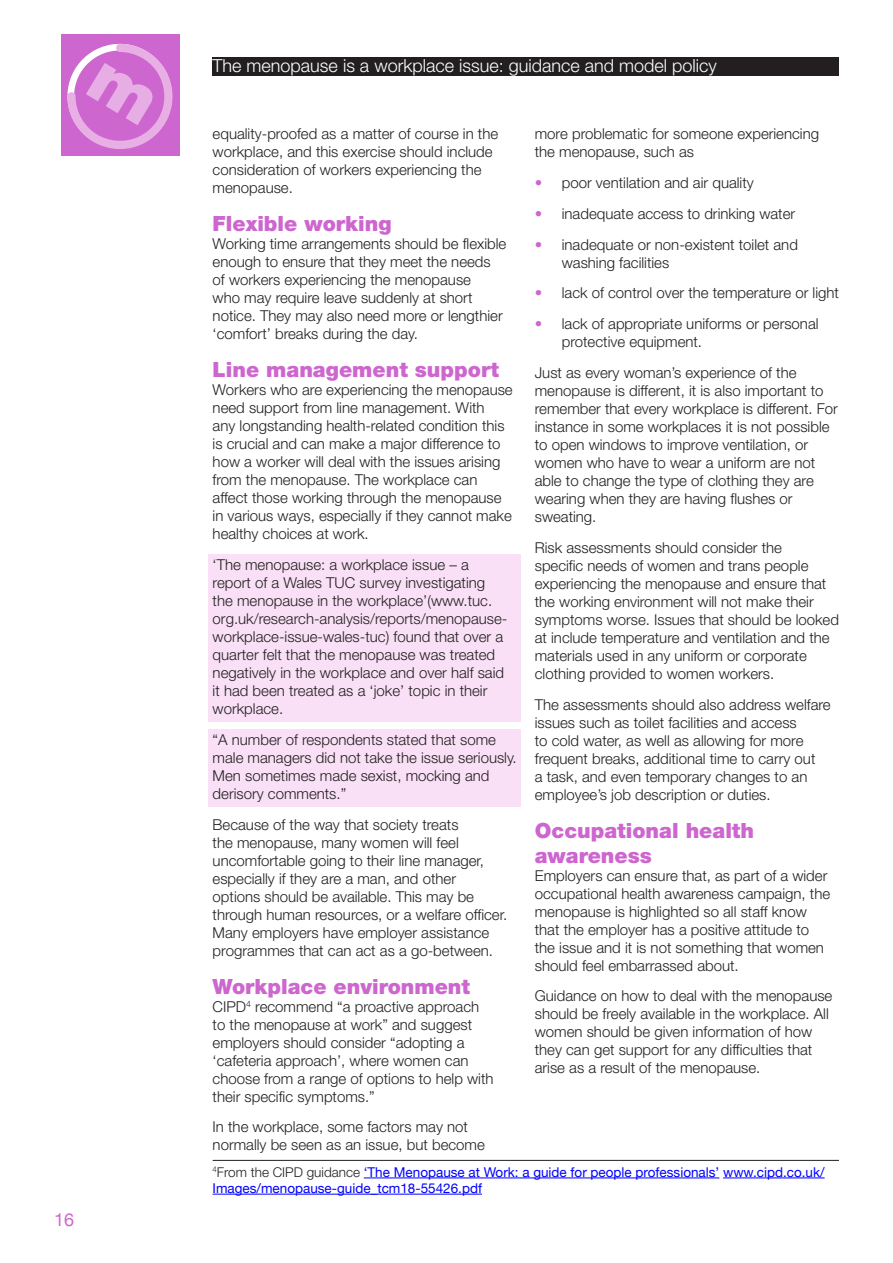
<style>
.page{position:relative;width:893px;height:1263px;background:#fff}
.page>*{position:absolute;margin:0;border:0;box-sizing:border-box;transform-origin:0 0}
.subheads{font:900 21px/25.2px "Helvetica Neue";color:#cd66ce}
.t1{font:300 18px "Helvetica Neue";color:#fff}
.t2{font:18px "Helvetica Neue";color:#cd66ce}
.Body_text{font:300 15px/18px "Helvetica Neue";color:#231f20}
.tint_box_text{font:300 15px/18px "Helvetica Neue";color:#231f20}
.footnote{font:13.5px/16.2px "Helvetica Neue";color:#00f}
.s1{font-weight:300;color:#231f20}
.s2{font-weight:700;color:#cd66ce}
</style>
<div class="page">
<div style="left:213px;top:57px;width:626px;height:18px;background:#231f20"></div>
<div style="left:62px;top:34px;width:118px;height:121px;background:#cd66ce"></div>
<div style="left:208px;top:554px;width:313px;height:167px;background:#f9e0f6"></div>
<div style="left:208px;top:729px;width:313px;height:77px;background:#f9e0f6"></div>
<hr style="left:213px;top:1160px;width:626px;height:1px;background:#231f20">
<hr style="left:364px;top:1177px;width:355px;height:1px;background:#00f">
<hr style="left:723px;top:1177px;width:102px;height:1px;background:#00f">
<hr style="left:213px;top:1194px;width:269px;height:1px;background:#00f">
<svg style="left:67px;top:43px;width:106px;height:106px"></svg>
<p class="t2" style="left:54px;top:1207px;width:22px">16</p>
<p class="t1" style="left:213px;top:54px;width:506px">The menopause is a workplace issue: guidance and model policy</p>
<p class="Body_text" style="left:213px;top:125px;width:287px">equality-proofed as a matter of course in the workplace, and this exercise should include consideration of workers experiencing the menopause.</p>
<p class="subheads" style="left:213px;top:211px;width:180px">Flexible working</p>
<p class="Body_text" style="left:213px;top:235px;width:295px">Working time arrangements should be flexible enough to ensure that they meet the needs of workers experiencing the menopause<br>who may require leave suddenly at short notice. They may also need more or lengthier ‘comfort’ breaks during the day.</p>
<p class="subheads" style="left:213px;top:357px;width:288px">Line management support</p>
<p class="Body_text" style="left:213px;top:381px;width:302px">Workers who are experiencing the menopause need support from line management. With<br>any longstanding health-related condition this is crucial and can make a major difference to how a worker will deal with the issues arising from the menopause. The workplace can affect those working through the menopause in various ways, especially if they cannot make healthy choices at work.</p>
<p class="tint_box_text" style="left:213px;top:555px;width:296px">‘The menopause: a workplace issue – a report of a Wales TUC survey investigating the menopause in the workplace’(www.tuc. org.uk/research-analysis/reports/menopause&shy;workplace-issue-wales-tuc) found that over a quarter felt that the menopause was treated negatively in the workplace and over half said it had been treated as a ‘joke’ topic in their workplace.</p>
<p class="tint_box_text" style="left:213px;top:730px;width:306px">“A number of respondents stated that some male managers did not take the issue seriously.<br>Men sometimes made sexist, mocking and derisory comments.”</p>
<p class="Body_text" style="left:213px;top:815px;width:296px">Because of the way that society treats<br>the menopause, many women will feel uncomfortable going to their line manager, especially if they are a man, and other options should be available. This may be through human resources, or a welfare officer.<br>Many employers have employer assistance programmes that can act as a go-between.</p>
<p class="subheads" style="left:213px;top:973px;width:259px">Workplace environment</p>
<p class="Body_text" style="left:213px;top:997px;width:282px">CIPD<sup>4</sup> recommend “a proactive approach to the menopause at work” and suggest employers should consider “adopting a ‘cafeteria approach’, where women can choose from a range of options to help with their specific symptoms.”</p>
<p class="Body_text" style="left:213px;top:1118px;width:274px">In the workplace, some factors may not normally be seen as an issue, but become</p>
<p class="footnote" style="left:213px;top:1164px;width:613px"><sup>4</sup><span class="s1">From the CIPD guidance</span> ‘The Menopause at Work: a guide for people professionals’ www.cipd.co.uk/<br>Images/menopause-guide_tcm18-55426.pdf</p>
<p class="Body_text" style="left:535px;top:125px;width:286px">more problematic for someone experiencing the menopause, such as</p>
<p class="Body_text" style="left:535px;top:173px;width:220px"><span class="s2">•</span> poor ventilation and air quality</p>
<p class="Body_text" style="left:535px;top:204px;width:262px"><span class="s2">•</span> inadequate access to drinking water</p>
<p class="Body_text" style="left:562px;top:235px;width:238px;text-indent:-27px"><span class="s2">•</span> inadequate or non-existent toilet and washing facilities</p>
<p class="Body_text" style="left:535px;top:284px;width:306px"><span class="s2">•</span> lack of control over the temperature or light</p>
<p class="Body_text" style="left:562px;top:315px;width:258px;text-indent:-27px"><span class="s2">•</span> lack of appropriate uniforms or personal protective equipment.</p>
<p class="Body_text" style="left:535px;top:363px;width:305px">Just as every woman’s experience of the menopause is different, it is also important to remember that every workplace is different. For instance in some workplaces it is not possible to open windows to improve ventilation, or women who have to wear a uniform are not able to change the type of clothing they are wearing when they are having flushes or sweating.</p>
<p class="Body_text" style="left:535px;top:538px;width:306px">Risk assessments should consider the<br>specific needs of women and trans people experiencing the menopause and ensure that the working environment will not make their symptoms worse. Issues that should be looked at include temperature and ventilation and the materials used in any uniform or corporate clothing provided to women workers.</p>
<p class="Body_text" style="left:535px;top:695px;width:297px">The assessments should also address welfare issues such as toilet facilities and access<br>to cold water, as well as allowing for more frequent breaks, additional time to carry out<br>a task, and even temporary changes to an employee’s job description or duties.</p>
<p class="subheads" style="left:535px;top:817px;width:221px">Occupational health awareness</p>
<p class="Body_text" style="left:535px;top:866px;width:297px">Employers can ensure that, as part of a wider occupational health awareness campaign, the menopause is highlighted so all staff know that the employer has a positive attitude to the issue and it is not something that women should feel embarrassed about.</p>
<p class="Body_text" style="left:535px;top:987px;width:299px">Guidance on how to deal with the menopause should be freely available in the workplace. All women should be given information of how they can get support for any difficulties that arise as a result of the menopause.</p>
</div>
